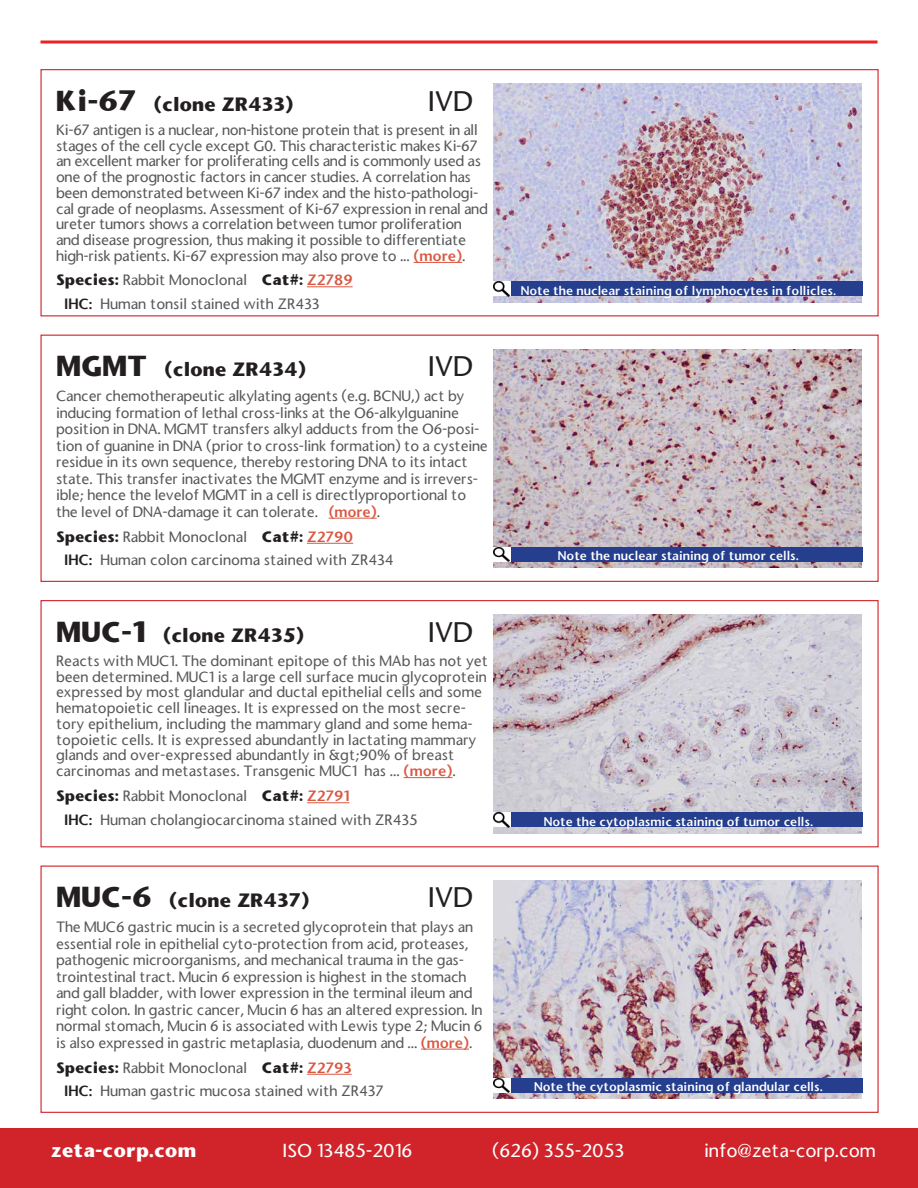
<style>
.page{position:relative;width:918px;height:1188px;background:#fff}
.page>*{position:absolute;margin:0;border:0;box-sizing:border-box;transform-origin:0 0}
.t1{font:500 27px "Stone Sans";color:#231f20}
.t2{font:700 18px "Stone Sans";color:#231f20}
.t3{font:500 18px "Stone Sans";color:#fff}
.t4{font:700 18px "Stone Sans";color:#fff}
.t5{font:500 14.25px/15.8px "Stone Sans";letter-spacing:-.01em;color:#57585a}
.t6{font:12px "Stone Sans Semi Boold";color:#fff}
.s1{font-size:27px}
.s2{font-family:"Stone Sans Semi Boold";font-weight:400;color:#d95842}
.s3{font-weight:700;color:#231f20}
.s4{font-family:"Stone Sans Semi Boold";font-weight:400;color:#231f20}
</style>
<div class="page">
<div style="left:0;top:1129px;width:918px;height:59px;background:#d1232a"></div>
<svg style="left:40px;top:40px;width:838px;height:4px;background:#f25859"></svg>
<div style="left:40px;top:69px;width:839px;height:247px;border:1px solid #d1232a"></div>
<hr style="left:414px;top:262px;width:48px;height:1px;background:#d95842">
<hr style="left:307px;top:287px;width:46px;height:1px;background:#d95842">
<img style="left:494px;top:84px;width:368px;height:218px">
<div style="left:40px;top:335px;width:839px;height:247px;border:1px solid #d1232a"></div>
<hr style="left:329px;top:518px;width:48px;height:1px;background:#d95842">
<hr style="left:307px;top:543px;width:46px;height:1px;background:#d95842">
<img style="left:494px;top:349px;width:368px;height:219px">
<div style="left:40px;top:600px;width:839px;height:247px;border:1px solid #d1232a"></div>
<hr style="left:404px;top:777px;width:49px;height:1px;background:#d95842">
<hr style="left:307px;top:803px;width:42px;height:1px;background:#d95842">
<img style="left:494px;top:615px;width:368px;height:218px">
<div style="left:40px;top:866px;width:839px;height:247px;border:1px solid #d1232a"></div>
<hr style="left:421px;top:1049px;width:48px;height:1px;background:#d95842">
<hr style="left:307px;top:1074px;width:45px;height:1px;background:#d95842">
<img style="left:494px;top:880px;width:368px;height:219px">
<div style="left:494px;top:281px;width:368px;height:15px;background:#253f8e"></div>
<div style="left:494px;top:547px;width:368px;height:14px;background:#253f8e"></div>
<div style="left:494px;top:812px;width:368px;height:15px;background:#253f8e"></div>
<div style="left:494px;top:1078px;width:368px;height:14px;background:#253f8e"></div>
<svg style="left:493px;top:281px;width:17px;height:9px"></svg>
<img style="left:494px;top:282px;width:16px;height:14px">
<img style="left:494px;top:547px;width:16px;height:15px">
<svg style="left:493px;top:812px;width:17px;height:9px"></svg>
<img style="left:494px;top:813px;width:16px;height:14px">
<img style="left:494px;top:1078px;width:16px;height:15px">
<p class="t2" style="left:56px;top:92px;width:239px"><span class="s1">Ki-67</span> (clone ZR433)</p>
<p class="t5" style="left:56px;top:122px;width:433px">Ki-67 antigen is a nuclear, non-histone protein that is present in all stages of the cell cycle except G0. This characteristic makes Ki-67 an excellent marker for proliferating cells and is commonly used as one of the prognostic factors in cancer studies. A correlation has been demonstrated between Ki-67 index and the histo-pathologi&shy;cal grade of neoplasms. Assessment of Ki-67 expression in renal and ureter tumors shows a correlation between tumor proliferation and disease progression, thus making it possible to differentiate high-risk patients. Ki-67 expression may also prove to ... <span class="s2">(more)</span>.</p>
<p class="t5" style="left:56px;top:272px;width:298px"><span class="s3">Species:</span> Rabbit Monoclonal <span class="s3">Cat#:</span> <span class="s2">Z2789</span></p>
<p class="t5" style="left:64px;top:296px;width:257px"><span class="s4">IHC:</span> Human tonsil stained with ZR433</p>
<p class="t1" style="left:428px;top:84px;width:47px">IVD</p>
<p class="t2" style="left:56px;top:357px;width:252px"><span class="s1">MGMT</span> (clone ZR434)</p>
<p class="t5" style="left:56px;top:388px;width:433px;line-height:16.5px">Cancer chemotherapeutic alkylating agents (e.g. BCNU,) act by inducing formation of lethal cross-links at the O6-alkylguanine position in DNA. MGMT transfers alkyl adducts from the O6-posi&shy;tion of guanine in DNA (prior to cross-link formation) to a cysteine residue in its own sequence, thereby restoring DNA to its intact state. This transfer inactivates the MGMT enzyme and is irrevers&shy;ible; hence the levelof MGMT in a cell is directlyproportional to the level of DNA-damage it can tolerate. <span class="s2">(more)</span>.</p>
<p class="t5" style="left:56px;top:529px;width:299px"><span class="s3">Species:</span> Rabbit Monoclonal <span class="s3">Cat#:</span> <span class="s2">Z2790</span></p>
<p class="t5" style="left:64px;top:552px;width:331px"><span class="s4">IHC:</span> Human colon carcinoma stained with ZR434</p>
<p class="t1" style="left:428px;top:349px;width:47px">IVD</p>
<p class="t2" style="left:56px;top:623px;width:250px"><span class="s1">MUC-1</span> (clone ZR435)</p>
<p class="t5" style="left:56px;top:653px;width:434px">Reacts with MUC1. The dominant epitope of this MAb has not yet been determined. MUC1 is a large cell surface mucin glycoprotein expressed by most glandular and ductal epithelial cells and some hematopoietic cell lineages. It is expressed on the most secre&shy;tory epithelium, including the mammary gland and some hema&shy;topoietic cells. It is expressed abundantly in lactating mammary glands and over-expressed abundantly in &amp;gt;90% of breast carcinomas and metastases. Transgenic MUC1 has ... <span class="s2">(more)</span>.</p>
<p class="t5" style="left:56px;top:788px;width:295px"><span class="s3">Species:</span> Rabbit Monoclonal <span class="s3">Cat#:</span> <span class="s2">Z2791</span></p>
<p class="t5" style="left:64px;top:812px;width:355px"><span class="s4">IHC:</span> Human cholangiocarcinoma stained with ZR435</p>
<p class="t1" style="left:428px;top:615px;width:47px">IVD</p>
<p class="t2" style="left:56px;top:888px;width:255px"><span class="s1">MUC-6</span> (clone ZR437)</p>
<p class="t5" style="left:56px;top:919px;width:428px;line-height:16.5px">The MUC6 gastric mucin is a secreted glycoprotein that plays an essential role in epithelial cyto-protection from acid, proteases, pathogenic microorganisms, and mechanical trauma in the gas&shy;trointestinal tract. Mucin 6 expression is highest in the stomach and gall bladder, with lower expression in the terminal ileum and right colon. In gastric cancer, Mucin 6 has an altered expression. In normal stomach, Mucin 6 is associated with Lewis type 2; Mucin 6 is also expressed in gastric metaplasia, duodenum and ... <span class="s2">(more)</span>.</p>
<p class="t5" style="left:56px;top:1060px;width:297px"><span class="s3">Species:</span> Rabbit Monoclonal <span class="s3">Cat#:</span> <span class="s2">Z2793</span></p>
<p class="t5" style="left:64px;top:1083px;width:321px"><span class="s4">IHC:</span> Human gastric mucosa stained with ZR437</p>
<p class="t1" style="left:428px;top:880px;width:47px">IVD</p>
<p class="t6" style="left:521px;top:283px;width:317px">Note the nuclear staining of lymphocytes in follicles.</p>
<p class="t6" style="left:558px;top:548px;width:243px">Note the nuclear staining of tumor cells.</p>
<p class="t6" style="left:544px;top:814px;width:271px">Note the cytoplasmic staining of tumor cells.</p>
<p class="t6" style="left:534px;top:1079px;width:290px">Note the cytoplasmic staining of glandular cells.</p>
<p class="t4" style="left:51px;top:1138px;width:147px">zeta-corp.com</p>
<p class="t3" style="left:282px;top:1139px;width:131px">ISO 13485-2016</p>
<p class="t3" style="left:492px;top:1139px;width:134px">(626) 355-2053</p>
<p class="t3" style="left:704px;top:1139px;width:173px">info@zeta-corp.com</p>
</div>
